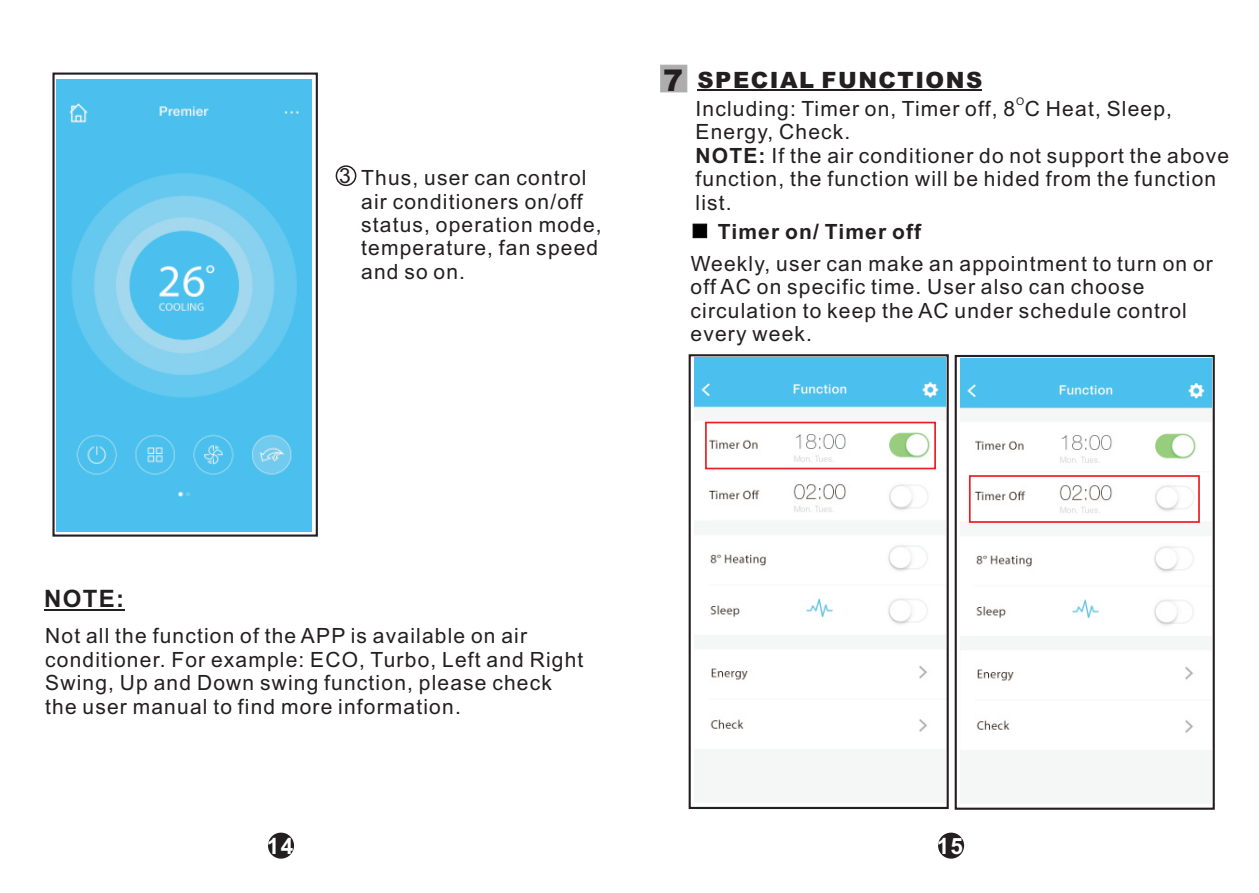
<style>
.page{position:relative;width:1259px;height:893px;background:#fff}
.page>*{position:absolute;margin:0;border:0;box-sizing:border-box;transform-origin:0 0}
.t1{font:700 24px "Arial";color:#231f20}
.t2{font:900 22.5px "Arial";letter-spacing:.065em;color:#231f20}
.t3{font:700 22.5px "Arial";color:#fff}
.t4{font:21px/23.4px "Arial";letter-spacing:.055em;color:#231f20}
.t5{font:700 21px "Arial";letter-spacing:.055em;color:#231f20}
.t6{font:10.5px "Arial";color:#231f20}
.s1{font-size:30px}
.s2{font-weight:700}
</style>
<div class="page">
<div style="left:268px;top:833px;width:26px;height:26px;background:#231f20;border:1px solid #231f20;border-radius:50%"></div>
<div style="left:938px;top:833px;width:26px;height:26px;background:#231f20;border:1px solid #231f20;border-radius:50%"></div>
<div style="left:52px;top:73px;width:266px;height:464px;border:2px solid #231f20"></div>
<div style="left:336px;top:165px;width:20px;height:21px;border:1px solid #231f20;border-radius:50%"></div>
<hr style="left:697px;top:90px;width:285px;height:1px;background:#231f20">
<svg style="left:660px;top:65px;width:27px;height:28px"></svg>
<svg style="left:692px;top:223px;width:15px;height:15px"></svg>
<div style="left:688px;top:354px;width:260px;height:455px;border:2px solid #231f20"></div>
<div style="left:954px;top:355px;width:260px;height:455px;border:2px solid #231f20"></div>
<img style="left:57px;top:79px;width:254px;height:452px">
<img style="left:694px;top:358px;width:251px;height:393px">
<img style="left:960px;top:358px;width:251px;height:394px">
<div style="left:705px;top:422px;width:231px;height:47px;border:2px solid #ee1d23"></div>
<div style="left:969px;top:475px;width:230px;height:48px;border:2px solid #ee1d23"></div>
<hr style="left:44px;top:609px;width:80px;height:1px;background:#231f20">
<p class="t4" style="left:361px;top:168px;width:242px;text-indent:-22px">3 Thus, user can control air conditioners on/off status, operation mode, temperature, fan speed and so on.</p>
<p class="t2" style="left:663px;top:72px;width:321px"><span class="s1">7</span> SPECIAL FUNCTIONS</p>
<p class="t6" style="left:1016px;top:98px;width:10px">O</p>
<p class="t4" style="left:695px;top:99px;width:535px">Including: Timer on, Timer off, 8 C Heat, Sleep, Energy, Check.<br><span class="s2">NOTE:</span> If the air conditioner do not support the above function, the function will be hided from the function list.</p>
<p class="t5" style="left:718px;top:224px;width:205px">Timer on/ Timer off</p>
<p class="t4" style="left:690px;top:254px;width:524px">Weekly, user can make an appointment to turn on or off AC on specific time. User also can choose circulation to keep the AC under schedule control every week.</p>
<p class="t1" style="left:44px;top:589px;width:81px">NOTE:</p>
<p class="t4" style="left:45px;top:626px;width:540px">Not all the function of the APP is available on air conditioner. For example: ECO, Turbo, Left and Right Swing, Up and Down swing function, please check the user manual to find more information.</p>
<p class="t3" style="left:267px;top:837px;width:28px">14</p>
<p class="t3" style="left:936px;top:838px;width:28px">15</p>
</div>
